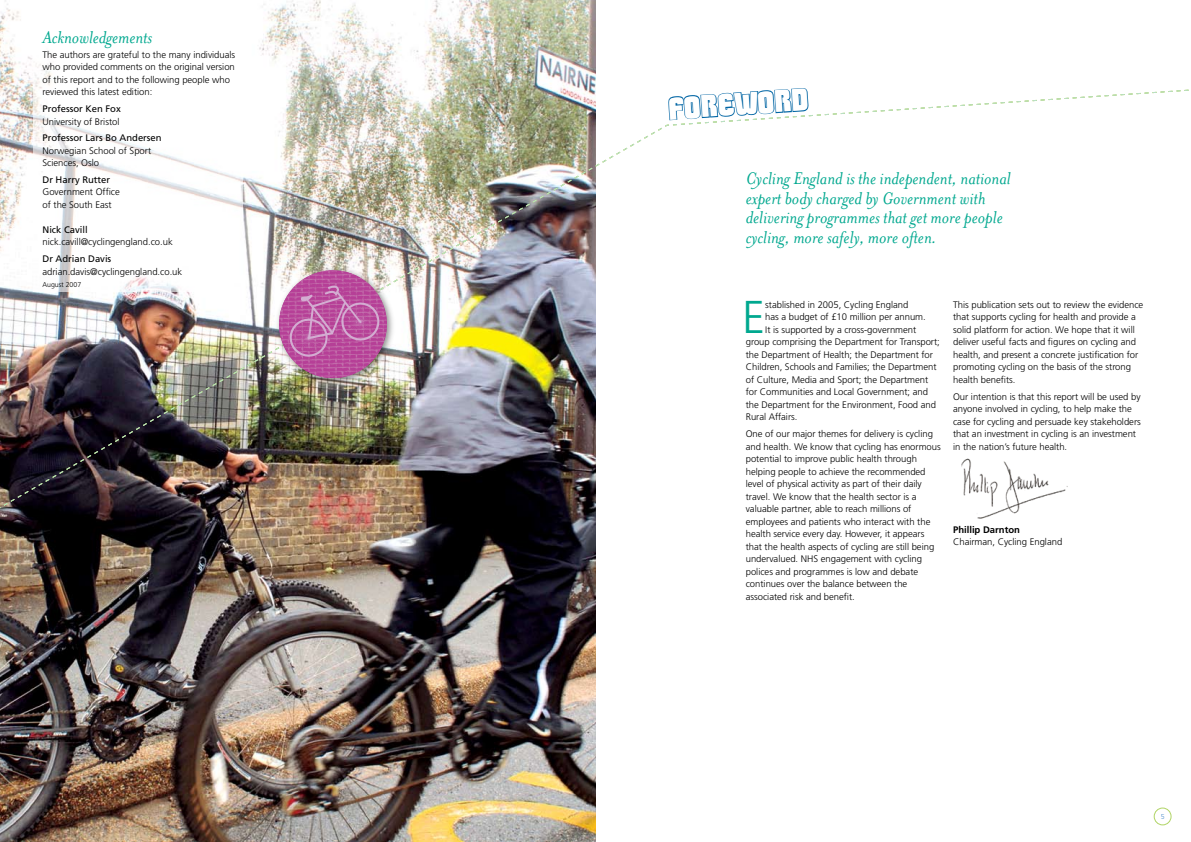
<style>
.page{position:relative;width:1191px;height:842px;background:#fff}
.page>*{position:absolute;margin:0;border:0;box-sizing:border-box;transform-origin:0 0}
.t1{font:300 46px "Frutiger";color:#00a88f}
.t2{font:30px "Boozle Display S Si";color:#fff}
.t3{font:italic 19.5px/19.5px "Mrs Eaves";color:#00a88f}
.t4{font:300 9.5px/12.5px "Frutiger";letter-spacing:-.005em;color:#000}
.t5{font:9.5px "Frutiger";letter-spacing:-.005em;color:#000}
.t6{font:700 9.5px "Frutiger";letter-spacing:-.005em;color:#000}
.t7{font:300 7px "Frutiger";letter-spacing:-.005em;color:#000}
</style>
<div class="page">
<div style="left:1153px;top:807px;width:18px;height:18px;border:1px solid #b0d465;border-radius:50%"></div>
<img style="left:0;top:0;width:595px;height:842px">
<img style="left:0;top:88px;width:1189px;height:426px">
<div style="left:34px;top:23px;width:209px;height:269px;background:#fff"></div>
<img style="left:953px;top:455px;width:122px;height:64px">
<div style="left:274px;top:266px;width:121px;height:121px;background:#000;opacity:.45"></div>
<img style="left:279px;top:270px;width:108px;height:108px;border-radius:50%">
<svg style="left:289px;top:285px;width:91px;height:72px"></svg>
<h3 class="t3" style="left:43px;top:27px;width:111px">Acknowledgements</h3>
<p class="t4" style="left:43px;top:48px;width:194px">The authors are grateful to the many individuals who provided comments on the original version of this report and to the following people who reviewed this latest edition:</p>
<p class="t5" style="left:43px;top:103px;width:80px">Professor Ken Fox</p>
<p class="t4" style="left:43px;top:115px;width:79px">University of Bristol</p>
<p class="t5" style="left:43px;top:132px;width:121px">Professor Lars Bo Andersen</p>
<p class="t4" style="left:43px;top:144px;width:110px">Norwegian School of Sport<br>Sciences, Oslo</p>
<p class="t5" style="left:43px;top:174px;width:69px">Dr Harry Rutter</p>
<p class="t4" style="left:43px;top:186px;width:79px">Government Office of the South East</p>
<p class="t5" style="left:43px;top:224px;width:47px">Nick Cavill</p>
<p class="t4" style="left:43px;top:236px;width:132px">nick.cavill@cyclingengland.co.uk</p>
<p class="t5" style="left:43px;top:253px;width:70px">Dr Adrian Davis</p>
<p class="t4" style="left:43px;top:265px;width:141px">adrian.davis@cyclingengland.co.uk</p>
<p class="t7" style="left:43px;top:281px;width:40px">August 2007</p>
<h2 class="t2" style="left:667px;top:94px;width:142px;rotate:-4deg">FOREWORD</h2>
<h3 class="t3" style="left:746px;top:169px;width:266px">Cycling England is the independent, national expert body charged by Government with delivering programmes that get more people cycling, more safely, more often.</h3>
<p class="t4" style="left:765px;top:298px;width:145px">stablished in 2005, Cycling England</p>
<p class="t4" style="left:765px;top:311px;width:162px">has a budget of £10 million per annum.</p>
<p class="t4" style="left:765px;top:323px;width:152px">It is supported by a cross-government</p>
<p class="t4" style="left:746px;top:336px;width:196px">group comprising the Department for Transport;</p>
<p class="t4" style="left:746px;top:348px;width:189px">the Department of Health; the Department for</p>
<p class="t4" style="left:746px;top:361px;width:192px">Children, Schools and Families; the Department</p>
<p class="t4" style="left:746px;top:373px;width:184px">of Culture, Media and Sport; the Department</p>
<p class="t4" style="left:746px;top:386px;width:184px">for Communities and Local Government; and</p>
<p class="t4" style="left:746px;top:398px;width:192px">the Department for the Environment, Food and</p>
<p class="t4" style="left:746px;top:411px;width:53px">Rural Affairs.</p>
<p class="t4" style="left:746px;top:428px;width:196px">One of our major themes for delivery is cycling and health. We know that cycling has enormous potential to improve public health through helping people to achieve the recommended level of physical activity as part of their daily travel. We know that the health sector is a valuable partner, able to reach millions of employees and patients who interact with the health service every day. However, it appears that the health aspects of cycling are still being undervalued. NHS engagement with cycling polices and programmes is low and debate continues over the balance between the associated risk and benefit.</p>
<h1 class="t1" style="left:742px;top:291px;width:24px">E</h1>
<p class="t4" style="left:953px;top:298px;width:192px">This publication sets out to review the evidence that supports cycling for health and provide a solid platform for action. We hope that it will deliver useful facts and figures on cycling and health, and present a concrete justification for promoting cycling on the basis of the strong health benefits.</p>
<p class="t4" style="left:953px;top:390px;width:189px">Our intention is that this report will be used by anyone involved in cycling, to help make the case for cycling and persuade key stakeholders that an investment in cycling is an investment in the nation’s future health.</p>
<p class="t6" style="left:953px;top:524px;width:68px">Phillip Darnton</p>
<p class="t4" style="left:953px;top:536px;width:111px">Chairman, Cycling England</p>
</div>
